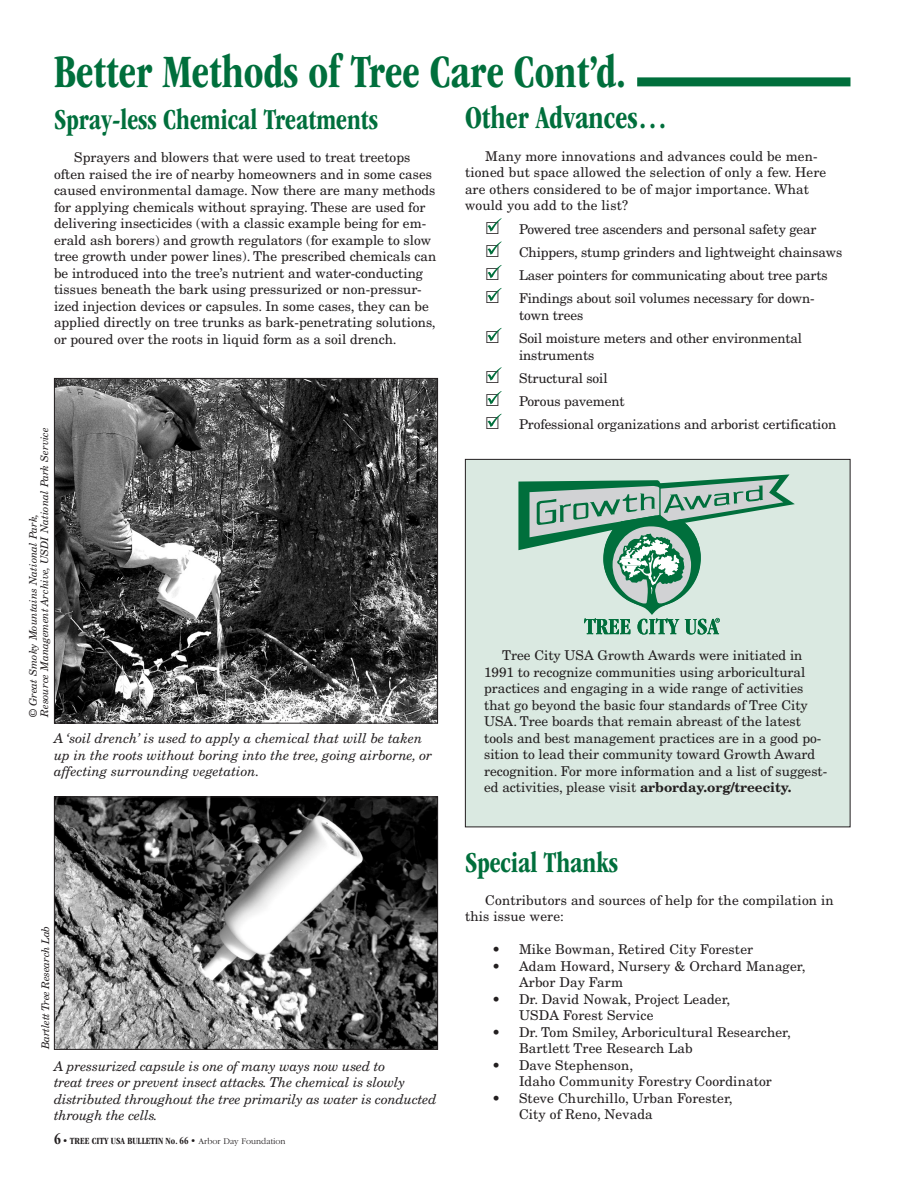
<style>
.page{position:relative;width:918px;height:1188px;background:#fff}
.page>*{position:absolute;margin:0;border:0;box-sizing:border-box;transform-origin:0 0}
.t1{font:700 condensed 48px "ITC Garamond Std";color:#006f3c;scale:.9 1}
.t2{font:700 condensed 33px "ITC Garamond Std";color:#006f3c;scale:.9 1}
.t3{font:700 condensed 30px "ITC Garamond Std";color:#006f3c;scale:.9 1}
.t4{font:13.5px/16.5px "New Century Schlbk LT Std";color:#231f20}
.t5{font:italic 13.5px/16.5px "New Century Schlbk LT Std";letter-spacing:-.01em;color:#231f20}
.t6{font:italic 10.5px/11.2px "New Century Schlbk LT Std";color:#231f20}
.t7{font:italic 10.5px "New Century Schlbk LT Std";letter-spacing:-.02em;color:#231f20}
.t8{font:700 condensed 9.75px "ITC Garamond Std";color:#231f20}
.s1{font-weight:700}
.s2{font-size:15px}
.s3{font-weight:300;font-stretch:normal;font-size:9px}
</style>
<div class="page">
<img style="left:56px;top:798px;width:380px;height:250px">
<div style="left:54px;top:796px;width:384px;height:254px;border:1px solid #231f20"></div>
<img style="left:56px;top:380px;width:380px;height:342px">
<div style="left:54px;top:378px;width:384px;height:346px;border:1px solid #231f20"></div>
<div style="left:465px;top:459px;width:385px;height:368px;background:#dae9e1"></div>
<div style="left:465px;top:459px;width:385px;height:368px;border:1px solid #231f20"></div>
<svg style="left:518px;top:474px;width:277px;height:161px"></svg>
<div style="left:637px;top:77px;width:213px;height:9px;background:#006f3c"></div>
<svg style="left:487px;top:218px;width:15px;height:14px"></svg>
<svg style="left:487px;top:241px;width:15px;height:14px"></svg>
<svg style="left:487px;top:265px;width:15px;height:14px"></svg>
<svg style="left:487px;top:288px;width:15px;height:14px"></svg>
<svg style="left:487px;top:328px;width:15px;height:14px"></svg>
<svg style="left:487px;top:367px;width:15px;height:14px"></svg>
<svg style="left:487px;top:391px;width:15px;height:14px"></svg>
<svg style="left:487px;top:414px;width:15px;height:13px"></svg>
<h1 class="t1" style="left:54px;top:45px;width:637px">Better Methods of Tree Care Cont’d.</h1>
<h3 class="t3" style="left:54px;top:103px;width:362px">Spray-less Chemical Treatments</h3>
<p class="t4" style="left:54px;top:149px;width:384px;text-indent:20px">Sprayers and blowers that were used to treat treetops often raised the ire of nearby homeowners and in some cases caused environmental damage. Now there are many methods for applying chemicals without spraying. These are used for delivering insecticides (with a classic example being for em&shy;erald ash borers) and growth regulators (for example to slow tree growth under power lines). The prescribed chemicals can be introduced into the tree’s nutrient and water-conducting tissues beneath the bark using pressurized or non-pressur&shy;ized injection devices or capsules. In some cases, they can be applied directly on tree trunks as bark-penetrating solutions, or poured over the roots in liquid form as a soil drench.</p>
<h2 class="t2" style="left:465px;top:99px;width:226px">Other Advances…</h2>
<p class="t4" style="left:465px;top:148px;width:363px;text-indent:20px">Many more innovations and advances could be men&shy;tioned but space allowed the selection of only a few. Here are others considered to be of major importance. What would you add to the list?</p>
<p class="t4" style="left:519px;top:217px;width:325px;line-height:23.2px">Powered tree ascenders and personal safety gear Chippers, stump grinders and lightweight chainsaws Laser pointers for communicating about tree parts Findings about soil volumes necessary for down-</p>
<p class="t4" style="left:519px;top:304px;width:285px;line-height:23.2px">town trees<br>Soil moisture meters and other environmental</p>
<p class="t4" style="left:519px;top:343px;width:319px;line-height:23.2px">instruments<br>Structural soil<br>Porous pavement<br>Professional organizations and arborist certification</p>
<p class="t6" style="left:28px;top:717px;width:291px;rotate:-90deg">© Great Smoky Mountains National Park,<br>Resource Management Archive, USDI National Park Service</p>
<p class="t4" style="left:484px;top:647px;width:345px;text-indent:18px">Tree City USA Growth Awards were initiated in 1991 to recognize communities using arboricultural practices and engaging in a wide range of activities that go beyond the basic four standards of Tree City USA. Tree boards that remain abreast of the latest tools and best management practices are in a good po&shy;sition to lead their community toward Growth Award recognition. For more information and a list of suggest&shy;ed activities, please visit <span class="s1">arborday.org/treecity.</span></p>
<p class="t5" style="left:54px;top:730px;width:380px">A ‘soil drench’ is used to apply a chemical that will be taken up in the roots without boring into the tree, going airborne, or affecting surrounding vegetation.</p>
<p class="t7" style="left:39px;top:1049px;width:125px;rotate:-90deg">Bartlett Tree Research Lab</p>
<p class="t5" style="left:54px;top:1057px;width:384px">A pressurized capsule is one of many ways now used to<br>treat trees or prevent insect attacks. The chemical is slowly distributed throughout the tree primarily as water is conducted through the cells.</p>
<p class="t8" style="left:54px;top:1136px;width:233px"><span class="s2">6</span> • TREE CITY USA BULLETIN No. 66 • <span class="s3">Arbor Day Foundation</span></p>
<h3 class="t3" style="left:465px;top:845px;width:172px">Special Thanks</h3>
<p class="t4" style="left:465px;top:892px;width:370px;text-indent:20px">Contributors and sources of help for the compilation in this issue were:</p>
<p class="t4" style="left:492px;top:941px;width:263px">• Mike Bowman, Retired City Forester</p>
<p class="t4" style="left:519px;top:958px;width:288px;text-indent:-27px">• Adam Howard, Nursery &amp; Orchard Manager,<br>Arbor Day Farm</p>
<p class="t4" style="left:519px;top:990px;width:213px;text-indent:-27px">• Dr. David Nowak, Project Leader,<br>USDA Forest Service</p>
<p class="t4" style="left:519px;top:1023px;width:273px;text-indent:-27px">• Dr. Tom Smiley, Arboricultural Researcher,<br>Bartlett Tree Research Lab</p>
<p class="t4" style="left:519px;top:1056px;width:254px;text-indent:-27px">• Dave Stephenson,<br>Idaho Community Forestry Coordinator</p>
<p class="t4" style="left:519px;top:1089px;width:215px;text-indent:-27px">• Steve Churchillo, Urban Forester,<br>City of Reno, Nevada</p>
</div>
